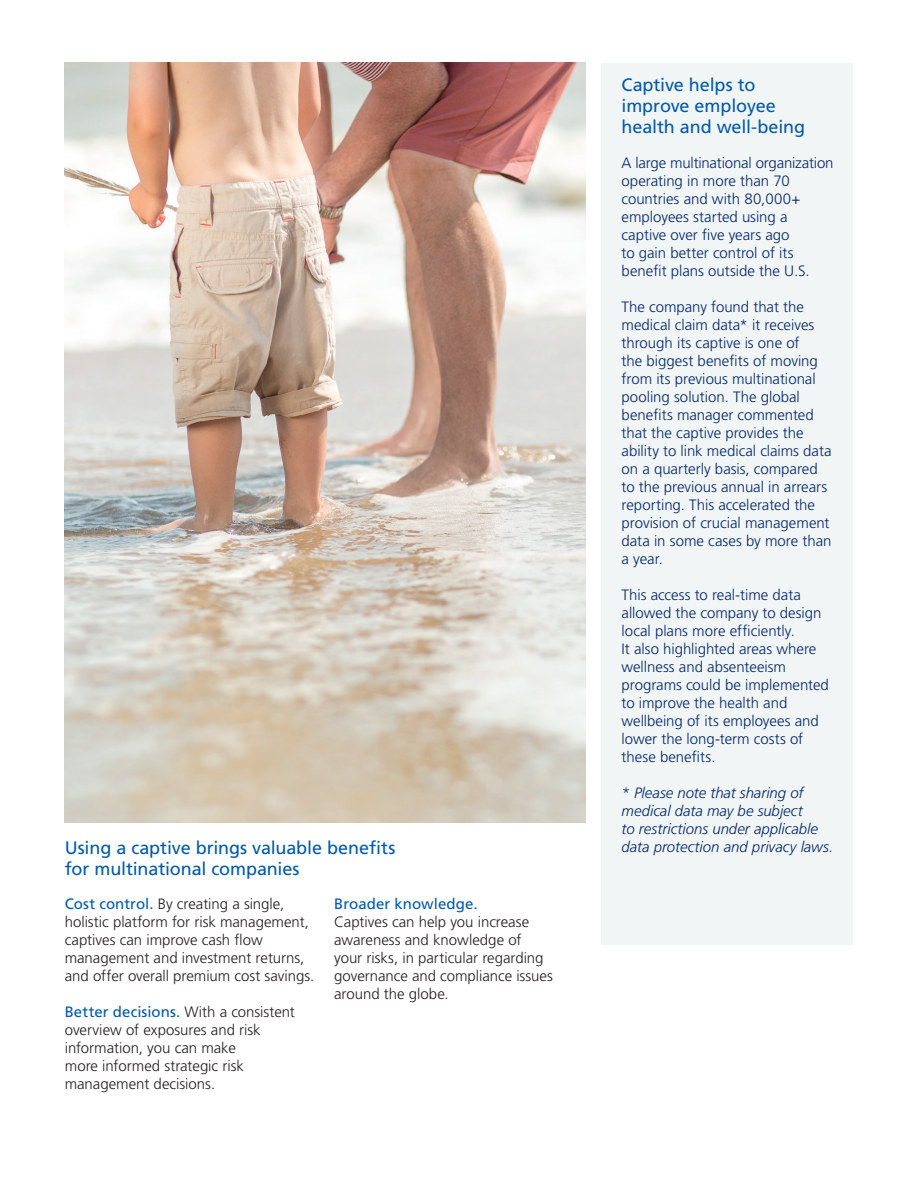
<style>
.page{position:relative;width:918px;height:1188px;background:#fff}
.page>*{position:absolute;margin:0;border:0;box-sizing:border-box;transform-origin:0 0}
.SUB_003_55_BLUE1{font:18px/21px "Frutiger LT Std";letter-spacing:-.005em;color:#015aaa}
.BODY_001_Light_10_12{font:300 15px/18px "Frutiger LT Std";color:#04286b}
.BODY_001_Light_10_12-2{font:300 15px/18px "Frutiger LT Std";color:#231f20}
.SUB_003_55_BLUE1-2{font:300 15px/18px "Frutiger LT Std";letter-spacing:-.005em;color:#231f20}
.BODY_001_Light_10_12-3{font:italic 300 15px/18px "Frutiger LT Std";color:#04286b}
.s1{font-weight:400;color:#015aaa}
</style>
<div class="page">
<div style="left:601px;top:63px;width:252px;height:882px;background:#f1f5f5"></div>
<img style="left:65px;top:63px;width:521px;height:760px">
<p class="SUB_003_55_BLUE1" style="left:65px;top:837px;width:332px">Using a captive brings valuable benefits for multinational companies</p>
<p class="SUB_003_55_BLUE1-2" style="left:65px;top:895px;width:251px"><span class="s1">Cost control.</span> By creating a single, holistic platform for risk management, captives can improve cash flow management and investment returns, and offer overall premium cost savings.</p>
<p class="BODY_001_Light_10_12-2" style="left:65px;top:1003px;width:232px"><span class="s1">Better decisions.</span> With a consistent overview of exposures and risk information, you can make<br>more informed strategic risk management decisions.</p>
<p class="BODY_001_Light_10_12-2" style="left:334px;top:895px;width:220px"><span class="s1">Broader knowledge.<br></span>Captives can help you increase awareness and knowledge of your risks, in particular regarding governance and compliance issues around the globe.</p>
<p class="SUB_003_55_BLUE1" style="left:622px;top:75px;width:185px">Captive helps to improve employee health and well-being</p>
<p class="BODY_001_Light_10_12" style="left:622px;top:154px;width:214px">A large multinational organization operating in more than 70 countries and with 80,000+ employees started using a captive over five years ago<br>to gain better control of its benefit plans outside the U.S.</p>
<p class="BODY_001_Light_10_12" style="left:622px;top:298px;width:212px">The company found that the medical claim data* it receives through its captive is one of<br>the biggest benefits of moving from its previous multinational pooling solution. The global benefits manager commented that the captive provides the ability to link medical claims data on a quarterly basis, compared to the previous annual in arrears reporting. This accelerated the provision of crucial management data in some cases by more than a year.</p>
<p class="BODY_001_Light_10_12" style="left:622px;top:586px;width:209px">This access to real-time data allowed the company to design local plans more efficiently.<br>It also highlighted areas where wellness and absenteeism programs could be implemented to improve the health and wellbeing of its employees and lower the long-term costs of these benefits.</p>
<p class="BODY_001_Light_10_12-3" style="left:622px;top:784px;width:213px">* Please note that sharing of medical data may be subject<br>to restrictions under applicable data protection and privacy laws.</p>
</div>
